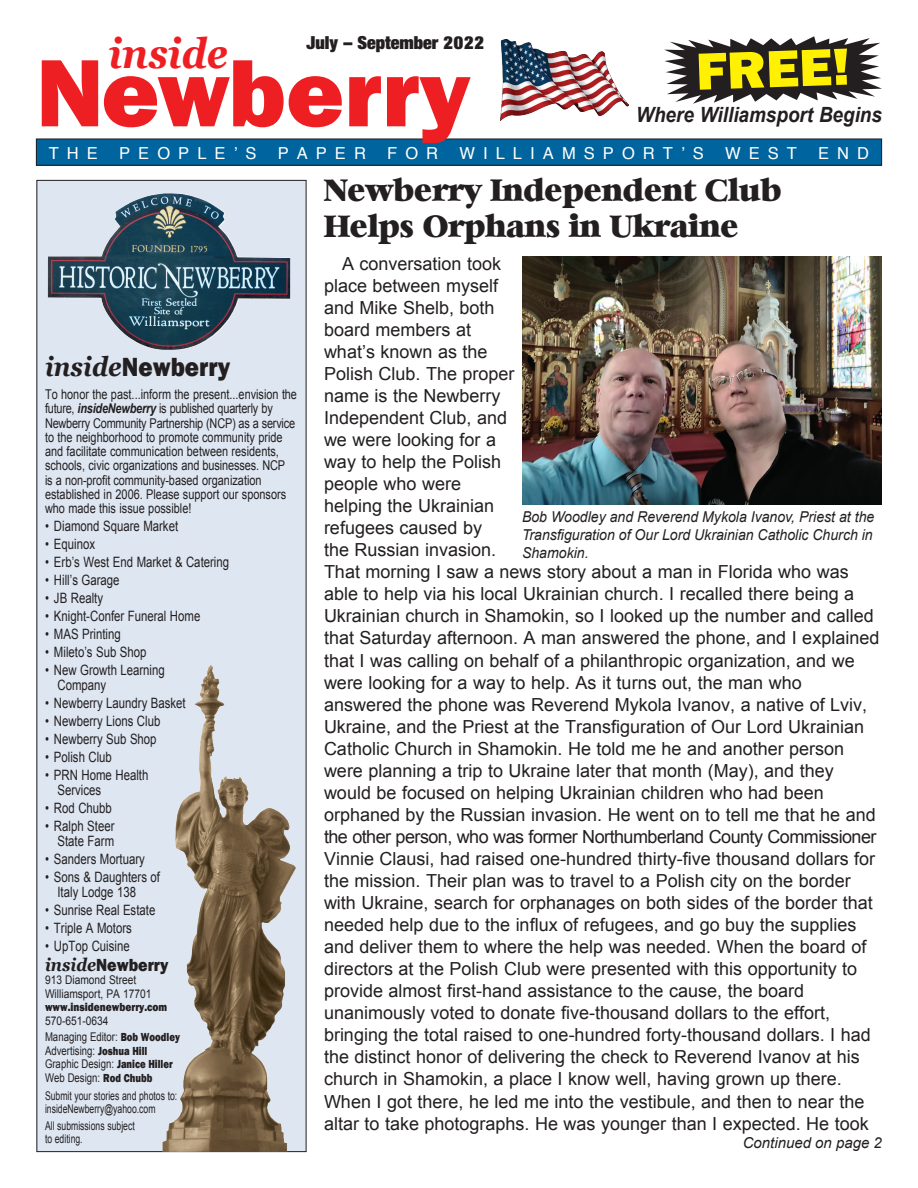
<style>
.page{position:relative;width:918px;height:1188px;background:#fff}
.page>*{position:absolute;margin:0;border:0;box-sizing:border-box;transform-origin:0 0}
.t1{font:800 99px "Franklin Gothic";color:#ee1f23}
.t2{font:800 54px "Franklin Gothic";color:#fff101;scale:1.05 1}
.t3{font:italic 700 42px "Georgia";color:#ee1f23;scale:.9 1}
.t4{font:30px/36px "Bianca";color:#231f20;scale:.93 1}
.t5{font:800 27px "Franklin Gothic";color:#231f20;scale:.9 1}
.t6{font:italic 700 21px "Arial";color:#231f20;scale:.9 1}
.t7{font:18px/22px "Arial";color:#231f20}
.t8{font:900 condensed 18px "Helvetica Neue LT Pro";color:#231f20}
.t9{font:800 18px "Franklin Gothic";color:#231f20;scale:.9 1}
.t10{font:16.5px "Helvetica";letter-spacing:.49em;color:#fff}
.t11{font:italic 15px/18px "Arial";color:#231f20;text-align:justify;scale:.94 1}
.t12{font:italic 15px "Arial";color:#231f20}
.t13{font:14.25px/15px "Arial";color:#231f20;scale:.8 1}
.t14{font:13.5px/14.2px "Arial";color:#231f20;scale:.81 1}
.t15{font:12px/13.5px "Arial";color:#231f20;scale:.72 1}
.t16{font:12px/13.5px "Arial";color:#231f20;scale:.85 1}
.t17{font:12px/13.5px "Arial";color:#231f20;scale:.8 1}
.t18{font:800 12px "Franklin Gothic";color:#231f20;scale:.85 1}
.s1{font-family:"Georgia";font-weight:700;font-style:italic}
.s2{font-weight:700;font-style:italic}
.s3{font-family:"Franklin Gothic";font-weight:800}
</style>
<div class="page">
<div style="left:37px;top:180px;width:269px;height:972px;background:#dde6f1"></div>
<img style="left:158px;top:665px;width:138px;height:487px">
<img style="left:48px;top:194px;width:242px;height:156px">
<div style="left:36px;top:139px;width:846px;height:26px;background:#00649e"></div>
<div style="left:36px;top:139px;width:846px;height:27px;border:1px solid #231f20"></div>
<svg style="left:664px;top:36px;width:218px;height:68px"></svg>
<img style="left:500px;top:39px;width:128px;height:81px">
<img style="left:522px;top:256px;width:360px;height:249px">
<p class="t8" style="left:307px;top:30px;width:179px">July – September 2022</p>
<h1 class="t1" style="left:36px;top:29px;width:436px">Newberry</h1>
<h3 class="t3" style="left:108px;top:22px;width:134px">inside</h3>
<h2 class="t2" style="left:695px;top:37px;width:148px;rotate:-2deg">FREE!</h2>
<p class="t6" style="left:636px;top:101px;width:275px">Where Williamsport Begins</p>
<p class="t10" style="left:49px;top:140px;width:51px">THE</p>
<p class="t10" style="left:119px;top:140px;width:139px">PEOPLE’S</p>
<p class="t10" style="left:278px;top:140px;width:90px">PAPER</p>
<p class="t10" style="left:387px;top:140px;width:53px">FOR</p>
<p class="t10" style="left:459px;top:140px;width:246px">WILLIAMSPORT’S</p>
<p class="t10" style="left:725px;top:140px;width:73px">WEST</p>
<p class="t10" style="left:818px;top:140px;width:53px">END</p>
<h3 class="t5" style="left:45px;top:349px;width:207px"><span class="s1">inside</span>Newberry</h3>
<p class="t14" style="left:45px;top:387px;width:312px">To honor the past...inform the present...envision the future, <span class="s2">insideNewberry</span> is published quarterly by Newberry Community Partnership (NCP) as a service to the neighborhood to promote community pride and facilitate communication between residents, schools, civic organizations and businesses. NCP<br>is a non-profit community-based organization established in 2006. Please support our sponsors who made this issue possible!</p>
<p class="t13" style="left:45px;top:519px;width:168px">• Diamond Square Market</p>
<p class="t13" style="left:45px;top:537px;width:64px">• Equinox</p>
<p class="t13" style="left:45px;top:555px;width:232px">• Erb’s West End Market &amp; Catering</p>
<p class="t13" style="left:45px;top:573px;width:95px">• Hill’s Garage</p>
<p class="t13" style="left:45px;top:591px;width:74px">• JB Realty</p>
<p class="t13" style="left:45px;top:609px;width:196px">• Knight-Confer Funeral Home</p>
<p class="t13" style="left:45px;top:627px;width:96px">• MAS Printing</p>
<p class="t13" style="left:45px;top:645px;width:128px">• Mileto’s Sub Shop</p>
<p class="t13" style="left:57px;top:663px;width:136px;text-indent:-12px">• New Growth Learning<br>Company</p>
<p class="t13" style="left:45px;top:696px;width:177px">• Newberry Laundry Basket</p>
<p class="t13" style="left:45px;top:714px;width:146px">• Newberry Lions Club</p>
<p class="t13" style="left:45px;top:732px;width:141px">• Newberry Sub Shop</p>
<p class="t13" style="left:45px;top:750px;width:85px">• Polish Club</p>
<p class="t13" style="left:57px;top:768px;width:115px;text-indent:-12px">• PRN Home Health<br>Services</p>
<p class="t13" style="left:45px;top:801px;width:85px">• Rod Chubb</p>
<p class="t13" style="left:45px;top:819px;width:88px;text-align:right">• Ralph Steer<br>State Farm</p>
<p class="t13" style="left:45px;top:852px;width:126px">• Sanders Mortuary</p>
<p class="t13" style="left:57px;top:870px;width:130px;text-indent:-12px">• Sons &amp; Daughters of<br>Italy Lodge 138</p>
<p class="t13" style="left:45px;top:903px;width:139px">• Sunrise Real Estate</p>
<p class="t13" style="left:45px;top:921px;width:110px">• Triple A Motors</p>
<p class="t13" style="left:45px;top:939px;width:107px">• UpTop Cuisine</p>
<p class="t9" style="left:45px;top:953px;width:139px"><span class="s1">inside</span>Newberry</p>
<p class="t16" style="left:45px;top:973px;width:127px">913 Diamond Street<br>Williamsport, PA 17701</p>
<p class="t18" style="left:45px;top:999px;width:145px">www.insidenewberry.com</p>
<p class="t16" style="left:45px;top:1012px;width:160px;line-height:16.5px">570-651-0634<br>Managing Editor: <span class="s3">Bob Woodley</span></p>
<p class="t17" style="left:45px;top:1044px;width:161px">Advertising: <span class="s3">Joshua Hill<br></span>Graphic Design: <span class="s3">Janice Hiller<br></span>Web Design: <span class="s3">Rod Chubb</span></p>
<p class="t15" style="left:45px;top:1089px;width:185px">Submit your stories and photos to: insideNewberry@yahoo.com</p>
<p class="t15" style="left:45px;top:1119px;width:126px">All submissions subject to editing.</p>
<h3 class="t4" style="left:324px;top:175px;width:494px">Newberry Independent Club<br>Helps Orphans in Ukraine</h3>
<p class="t7" style="left:324px;top:252px;width:557px;text-indent:18px">A conversation took<br>place between myself<br>and Mike Shelb, both<br>board members at<br>what’s known as the<br>Polish Club. The proper<br>name is the Newberry<br>Independent Club, and<br>we were looking for a<br>way to help the Polish<br>people who were<br>helping the Ukrainian<br>refugees caused by<br>the Russian invasion.<br>That morning I saw a news story about a man in Florida who was able to help via his local Ukrainian church. I recalled there being a Ukrainian church in Shamokin, so I looked up the number and called that Saturday afternoon. A man answered the phone, and I explained that I was calling on behalf of a philanthropic organization, and we were looking for a way to help. As it turns out, the man who answered the phone was Reverend Mykola Ivanov, a native of Lviv, Ukraine, and the Priest at the Transfiguration of Our Lord Ukrainian Catholic Church in Shamokin. He told me he and another person were planning a trip to Ukraine later that month (May), and they would be focused on helping Ukrainian children who had been orphaned by the Russian invasion. He went on to tell me that he and the other person, who was former Northumberland County Commissioner Vinnie Clausi, had raised one-hundred thirty-five thousand dollars for the mission. Their plan was to travel to a Polish city on the border with Ukraine, search for orphanages on both sides of the border that needed help due to the influx of refugees, and go buy the supplies and deliver them to where the help was needed. When the board of directors at the Polish Club were presented with this opportunity to provide almost first-hand assistance to the cause, the board unanimously voted to donate five-thousand dollars to the effort, bringing the total raised to one-hundred forty-thousand dollars. I had the distinct honor of delivering the check to Reverend Ivanov at his church in Shamokin, a place I know well, having grown up there.<br>When I got there, he led me into the vestibule, and then to near the altar to take photographs. He was younger than I expected. He took</p>
<p class="t11" style="left:522px;top:508px;width:376px">Bob Woodley and Reverend Mykola Ivanov, Priest at the Transfiguration of Our Lord Ukrainian Catholic Church in Shamokin.</p>
<p class="t12" style="left:743px;top:1133px;width:141px">Continued on page 2</p>
</div>
